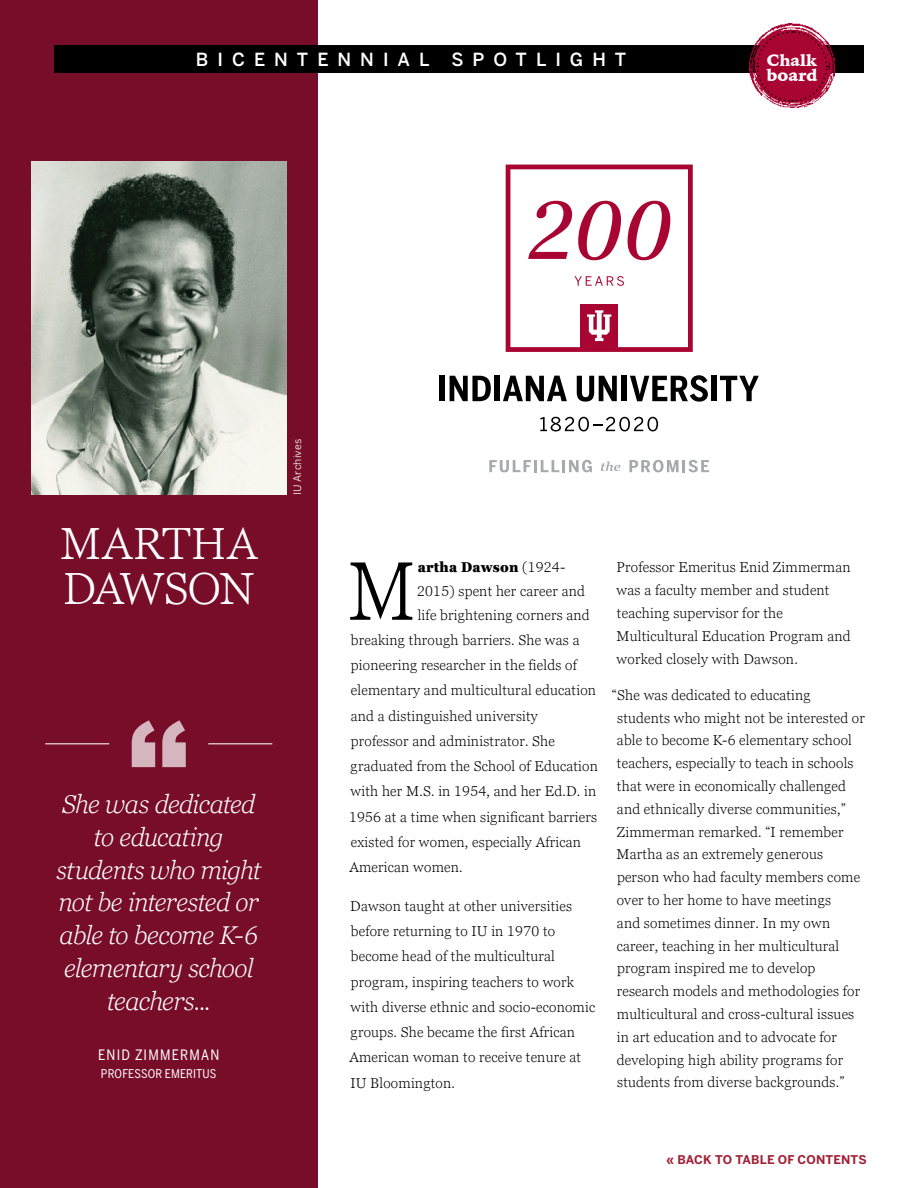
<style>
.page{position:relative;width:918px;height:1188px;background:#fff}
.page>*{position:absolute;margin:0;border:0;box-sizing:border-box;transform-origin:0 0}
.t1{font:300 45px/45px "Georgia Pro";letter-spacing:-.02em;color:#fff}
.t2{font:italic 300 25.65px/32.8px "Georgia Pro";letter-spacing:-.02em;color:#fff;text-align:center}
.t3{font:500 18px "Benton Sans";letter-spacing:.5em;color:#fff}
.t4{font:900 16.65px "Iowan Old Style";color:#fff}
.t5{font:900 16.2px "Iowan Old Style";color:#fff}
.t6{font:300 14.25px/22.8px "Georgia Pro";letter-spacing:.015em;color:#000}
.t7{font:14.25px "Benton Sans Cond";letter-spacing:.085em;color:#fff}
.t8{font:700 12px "Benton Sans";letter-spacing:.01em;color:#a12236}
.t9{font:12px "Benton Sans Cond";letter-spacing:.01em;color:#fff}
.t10{font:10.5px "Benton Sans";letter-spacing:.015em;color:#fff}
.s1{font-size:82.65px;color:#000}
.s2{font-weight:900}
</style>
<div class="page">
<div style="left:0;top:0;width:318px;height:1188px;background:#770d29"></div>
<div style="left:54px;top:45px;width:809px;height:28px;background:#000"></div>
<img style="left:750px;top:24px;width:84px;height:84px">
<svg style="left:756px;top:30px;width:72px;height:73px"></svg>
<img style="left:31px;top:162px;width:255px;height:332px">
<svg style="left:489px;top:460px;width:103px;height:12px"></svg>
<svg style="left:601px;top:462px;width:19px;height:9px"></svg>
<svg style="left:629px;top:460px;width:80px;height:12px"></svg>
<div style="left:440px;top:376px;width:5px;height:25px;background:#000"></div>
<svg style="left:450px;top:376px;width:41px;height:25px"></svg>
<div style="left:495px;top:376px;width:5px;height:25px;background:#000"></div>
<svg style="left:503px;top:376px;width:64px;height:25px"></svg>
<svg style="left:577px;top:376px;width:40px;height:26px"></svg>
<div style="left:622px;top:376px;width:5px;height:25px;background:#000"></div>
<svg style="left:630px;top:375px;width:78px;height:27px"></svg>
<div style="left:712px;top:376px;width:5px;height:25px;background:#000"></div>
<svg style="left:720px;top:376px;width:39px;height:25px"></svg>
<svg style="left:540px;top:417px;width:118px;height:14px"></svg>
<svg style="left:506px;top:165px;width:187px;height:187px"></svg>
<svg style="left:132px;top:720px;width:54px;height:47px"></svg>
<hr style="left:45px;top:743px;width:64px;height:2px;background:#fff">
<hr style="left:208px;top:743px;width:64px;height:2px;background:#fff">
<p class="t3" style="left:196px;top:49px;width:432px">BICENTENNIAL SPOTLIGHT</p>
<p class="t5" style="left:767px;top:49px;width:52px">Chalk</p>
<p class="t4" style="left:766px;top:64px;width:53px">board</p>
<p class="t10" style="left:291px;top:495px;width:57px;rotate:-90deg">IU Archives</p>
<h1 class="t1" style="left:60px;top:522px;width:357px">MARTHA<br>DAWSON <span class="s1">M</span></h1>
<p class="t6" style="left:417px;top:556px;width:174px;line-height:23.7px"><span class="s2">artha Dawson</span> (1924-<br>2015) spent her career and life brightening corners and</p>
<p class="t6" style="left:349px;top:628px;width:250px;line-height:25.2px">breaking through barriers. She was a pioneering researcher in the fields of elementary and multicultural education and a distinguished university<br>professor and administrator. She graduated from the School of Education with her M.S. in 1954, and her Ed.D. in 1956 at a time when significant barriers existed for women, especially African American women.</p>
<p class="t6" style="left:349px;top:894px;width:247px;line-height:25.2px">Dawson taught at other universities before returning to IU in 1970 to become head of the multicultural program, inspiring teachers to work with diverse ethnic and socio-economic groups. She became the first African American woman to receive tenure at IU Bloomington.</p>
<h2 class="t2" style="left:57px;top:789px;width:206px">She was dedicated to educating students who might not be interested or able to become K-6 elementary school teachers...</h2>
<p class="t7" style="left:98px;top:1046px;width:123px">ENID ZIMMERMAN</p>
<p class="t9" style="left:101px;top:1066px;width:117px">PROFESSOR EMERITUS</p>
<p class="t6" style="left:616px;top:557px;width:236px">Professor Emeritus Enid Zimmerman was a faculty member and student teaching supervisor for the<br>Multicultural Education Program and worked closely with Dawson.</p>
<p class="t6" style="left:617px;top:684px;width:250px;text-indent:-5px">“She was dedicated to educating students who might not be interested or able to become K-6 elementary school teachers, especially to teach in schools that were in economically challenged and ethnically diverse communities,” Zimmerman remarked. “I remember Martha as an extremely generous person who had faculty members come over to her home to have meetings<br>and sometimes dinner. In my own career, teaching in her multicultural program inspired me to develop research models and methodologies for multicultural and cross-cultural issues in art education and to advocate for developing high ability programs for students from diverse backgrounds.”</p>
<p class="t8" style="left:667px;top:1152px;width:202px">« BACK TO TABLE OF CONTENTS</p>
</div>
